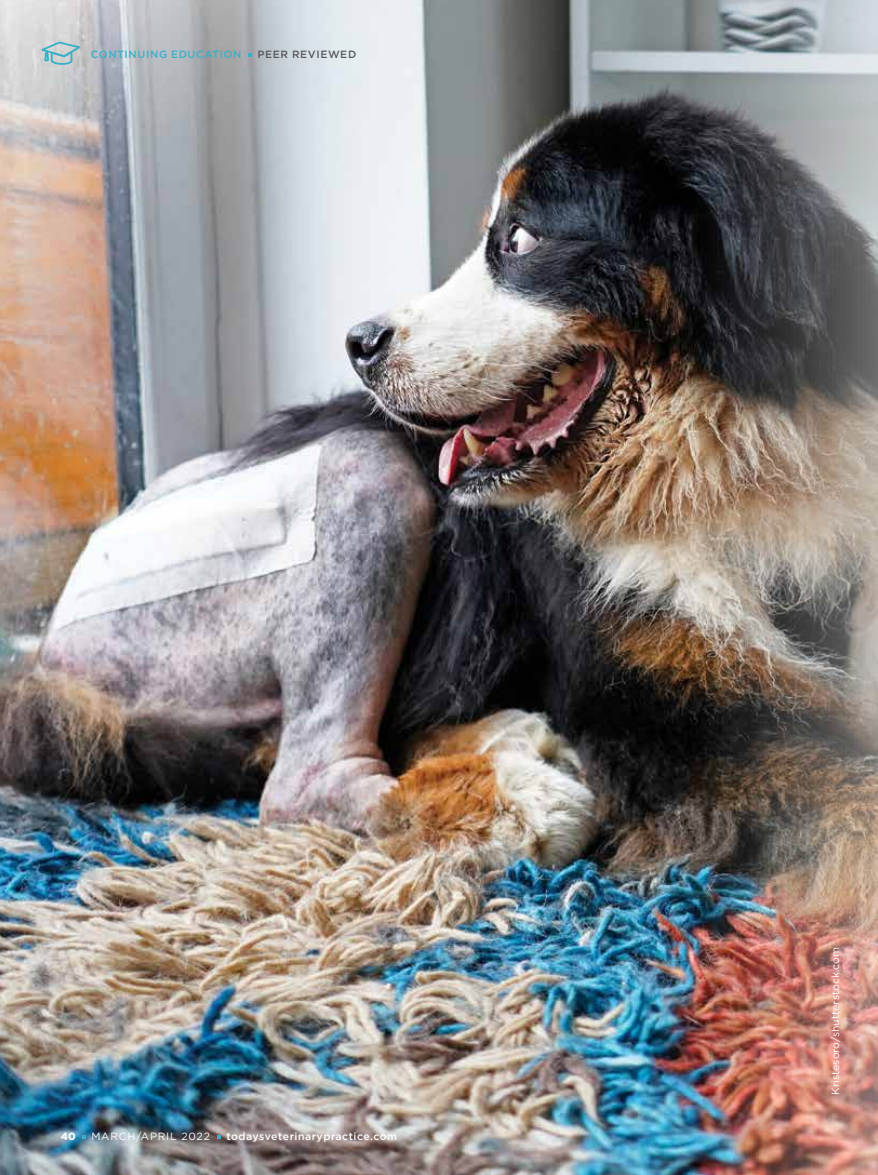
<style>
.page{position:relative;width:878px;height:1175px;background:#fff}
.page>*{position:absolute;margin:0;border:0;box-sizing:border-box;transform-origin:0 0}
.t1{font:500 10.5px "Gotham";letter-spacing:.05em;color:#fff}
.t2{font:10.5px "Gotham";color:#fff}
.t3{font:500 10.5px "Gotham";letter-spacing:.06em;color:#3ab0c8}
.t4{font:10.5px "Gotham";letter-spacing:.075em;color:#fff}
.t5{font:500 10.5px "Gotham";letter-spacing:.06em;color:#58595b}
.t6{font:700 10.5px "Gotham";color:#fff}
</style>
<div class="page">
<img style="left:0;top:0;width:878px;height:1174px">
<svg style="left:37px;top:40px;width:47px;height:31px"></svg>
<p class="t3" style="left:91px;top:50px;width:152px">CONTINUING EDUCATION</p>
<p class="t5" style="left:257px;top:50px;width:100px">PEER REVIEWED</p>
<p class="t6" style="left:61px;top:1131px;width:16px">40</p>
<p class="t4" style="left:91px;top:1131px;width:120px">MARCH/APRIL 2022</p>
<p class="t1" style="left:226px;top:1131px;width:172px">todaysveterinarypractice.com</p>
<p class="t2" style="left:830px;top:1094px;width:149px;rotate:-90deg">Kristesoro/shutterstock.com</p>
</div>
